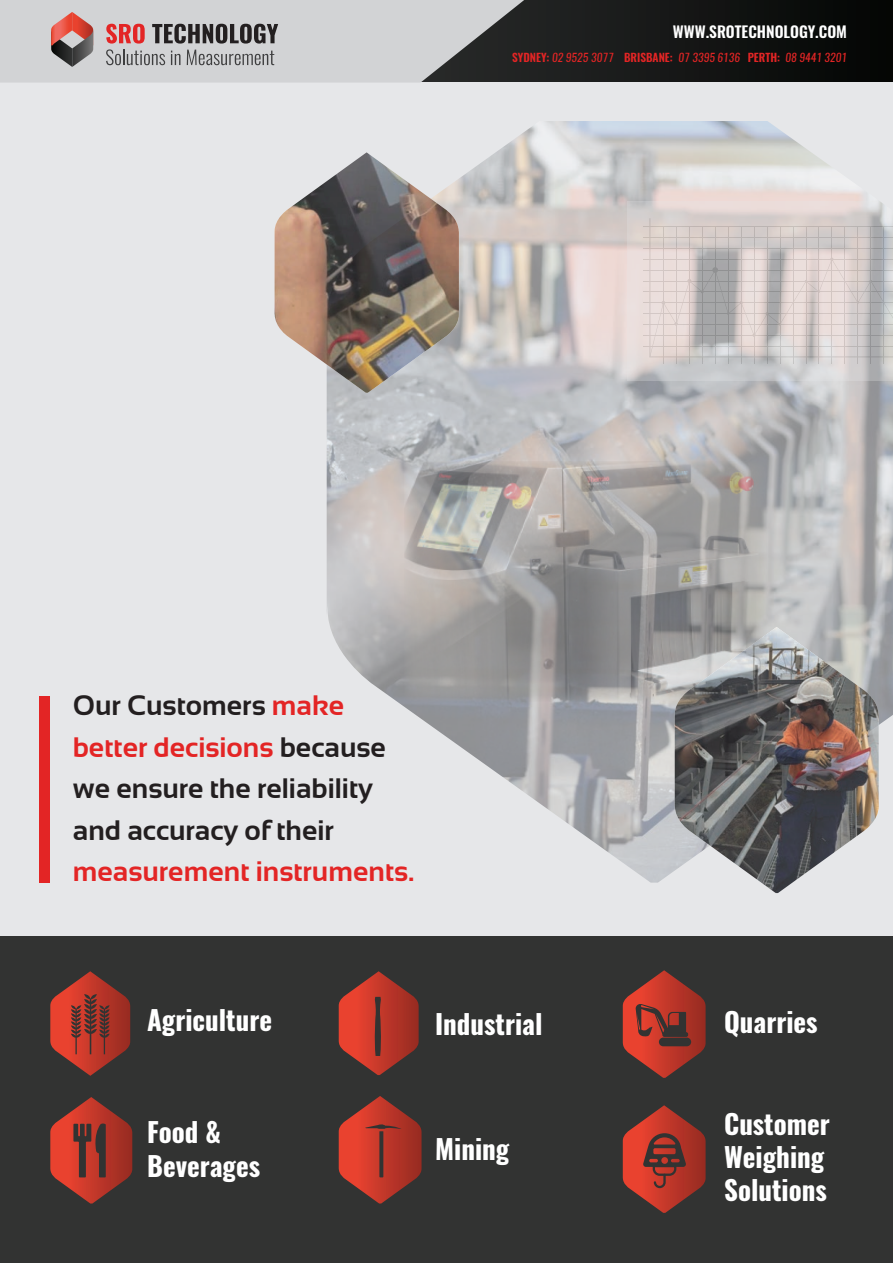
<style>
.page{position:relative;width:893px;height:1263px;background:#fff}
.page>*{position:absolute;margin:0;border:0;box-sizing:border-box;transform-origin:0 0}
.t1{font:700 28.2px/41.4px "Sansation";color:#231f20}
.t2{font:700 28.2px "Sansation";color:#e32525}
.t3{font:700 27px/33.2px "Oswald";color:#fff}
.t4{font:600 15.45px "Oswald";color:#fff}
.t5{font:italic 11.4px "Oswald";color:#e32525}
.s1{font-weight:600;font-style:normal}
.s2{color:#e32525}
</style>
<div class="page">
<div style="left:0;top:82px;width:893px;height:854px;background:#e6e7e9"></div>
<img style="left:327px;top:122px;width:566px;height:761px">
<div style="left:0;top:936px;width:893px;height:327px;background:#323332"></div>
<div style="left:39px;top:696px;width:11px;height:187px;background:#e32525"></div>
<svg style="left:50px;top:971px;width:80px;height:105px"></svg>
<svg style="left:339px;top:971px;width:80px;height:104px"></svg>
<svg style="left:623px;top:970px;width:83px;height:108px"></svg>
<svg style="left:339px;top:1096px;width:83px;height:107px"></svg>
<svg style="left:50px;top:1097px;width:82px;height:106px"></svg>
<svg style="left:623px;top:1105px;width:83px;height:108px"></svg>
<svg style="left:628px;top:201px;width:265px;height:180px;background:#d7d1d1"></svg>
<hr style="left:643px;top:335px;width:250px;height:1px;background:#323332">
<hr style="left:643px;top:346px;width:250px;height:1px;background:#323332">
<hr style="left:643px;top:324px;width:250px;height:1px;background:#323332">
<hr style="left:643px;top:313px;width:250px;height:1px;background:#323332">
<hr style="left:643px;top:302px;width:250px;height:1px;background:#323332">
<hr style="left:643px;top:292px;width:250px;height:1px;background:#323332">
<hr style="left:643px;top:281px;width:250px;height:1px;background:#323332">
<hr style="left:643px;top:270px;width:250px;height:1px;background:#323332">
<hr style="left:643px;top:259px;width:250px;height:1px;background:#323332">
<hr style="left:643px;top:248px;width:250px;height:1px;background:#323332">
<hr style="left:643px;top:237px;width:250px;height:1px;background:#323332">
<hr style="left:643px;top:226px;width:250px;height:1px;background:#323332">
<hr style="left:663px;top:227px;width:1px;height:137px;background:#323332">
<hr style="left:676px;top:227px;width:1px;height:137px;background:#323332">
<hr style="left:689px;top:227px;width:1px;height:137px;background:#323332">
<hr style="left:702px;top:227px;width:1px;height:137px;background:#323332">
<hr style="left:715px;top:227px;width:1px;height:137px;background:#323332">
<hr style="left:728px;top:227px;width:1px;height:137px;background:#323332">
<hr style="left:741px;top:227px;width:1px;height:137px;background:#323332">
<hr style="left:754px;top:227px;width:1px;height:137px;background:#323332">
<hr style="left:767px;top:227px;width:1px;height:137px;background:#323332">
<hr style="left:780px;top:227px;width:1px;height:137px;background:#323332">
<hr style="left:793px;top:227px;width:1px;height:137px;background:#323332">
<hr style="left:806px;top:227px;width:1px;height:137px;background:#323332">
<hr style="left:819px;top:227px;width:1px;height:137px;background:#323332">
<hr style="left:832px;top:227px;width:1px;height:137px;background:#323332">
<hr style="left:845px;top:227px;width:1px;height:137px;background:#323332">
<hr style="left:858px;top:227px;width:1px;height:137px;background:#323332">
<hr style="left:870px;top:227px;width:1px;height:137px;background:#323332">
<hr style="left:883px;top:227px;width:1px;height:137px;background:#323332">
<svg style="left:649px;top:218px;width:244px;height:139px;background:#cec7c5"></svg>
<img style="left:275px;top:152px;width:184px;height:241px">
<img style="left:675px;top:627px;width:204px;height:266px">
<img style="left:404px;top:461px;width:362px;height:241px">
<svg style="left:524px;top:0;width:369px;height:82px;background:#121413"></svg>
<svg style="left:0;top:0;width:524px;height:83px;background:#b7b4b5"></svg>
<p class="t4" style="left:673px;top:21px;width:176px">WWW.SROTECHNOLOGY.COM</p>
<p class="t5" style="left:512px;top:49px;width:336px"><span class="s1">SYDNEY:</span> 02 9525 3077 <span class="s1">BRISBANE:</span> 07 3395 6136 <span class="s1">PERTH:</span> 08 9441 3201</p>
<p class="t1" style="left:73px;top:685px;width:315px">Our Customers <span class="s2">make better decisions</span> because we ensure the reliability and accuracy of their</p>
<p class="t2" style="left:73px;top:855px;width:343px">measurement instruments.</p>
<p class="t3" style="left:147px;top:1004px;width:126px">Agriculture</p>
<p class="t3" style="left:435px;top:1008px;width:109px">Industrial</p>
<p class="t3" style="left:724px;top:1006px;width:95px">Quarries</p>
<p class="t3" style="left:147px;top:1117px;width:114px">Food &amp;<br>Beverages</p>
<p class="t3" style="left:435px;top:1133px;width:76px">Mining</p>
<p class="t3" style="left:724px;top:1108px;width:107px">Customer<br>Weighing<br>Solutions</p>
</div>
